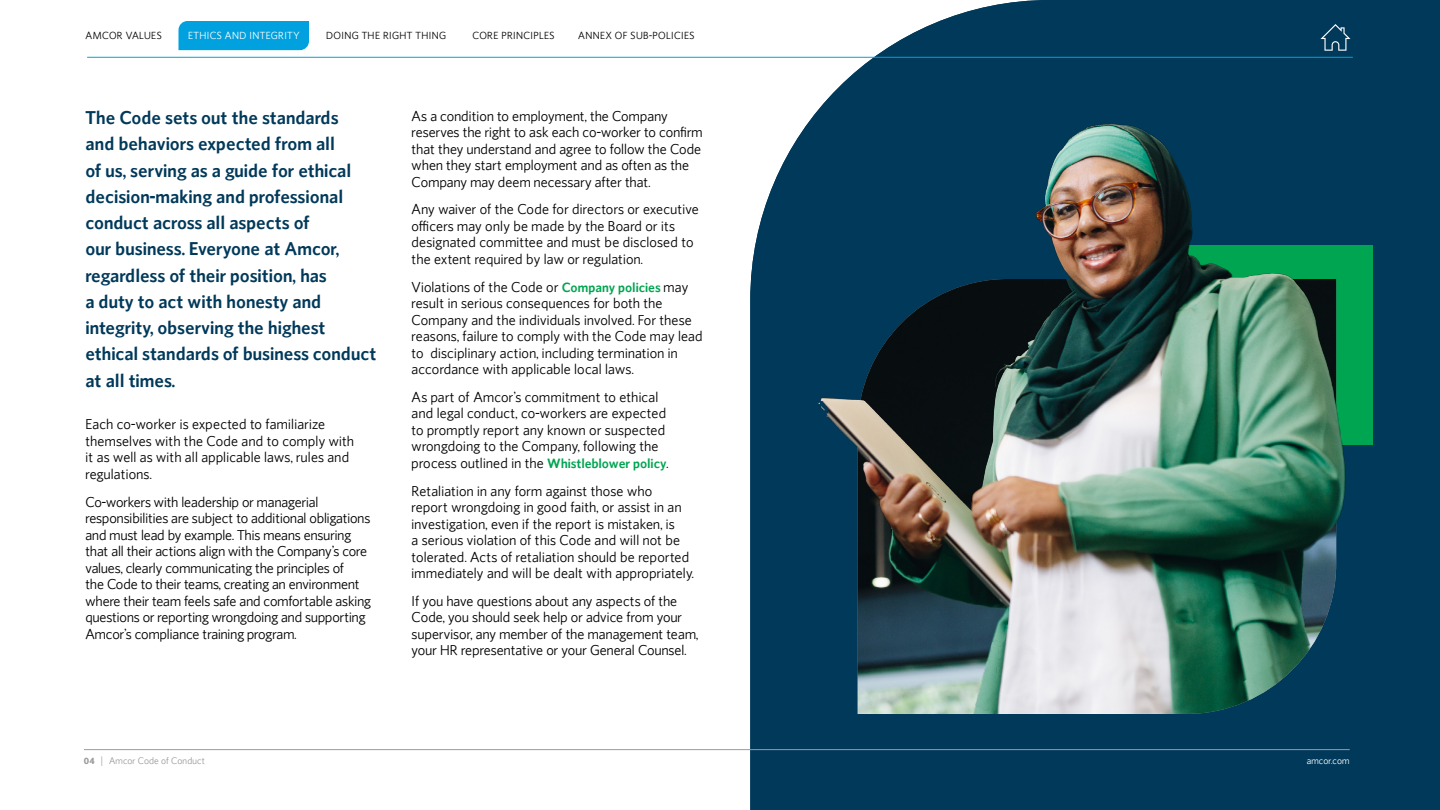
<style>
.page{position:relative;width:1440px;height:810px;background:#fff}
.page>*{position:absolute;margin:0;border:0;box-sizing:border-box;transform-origin:0 0}
.t1{font:600 18.75px/26.2px "Amcor Pro";color:#00395a}
.t2{font:13.5px/16.5px "Amcor Pro";letter-spacing:-.01em;color:#000}
.t3{font:9.75px "Amcor Pro";letter-spacing:.02em;color:#000}
.t4{font:9.75px "Amcor Pro";letter-spacing:.015em;color:#fff}
.t5{font:9px "Amcor Pro";color:#9a9b9c}
.t6{font:9px "Amcor Pro";color:#fff}
.s1{font-weight:600;color:#00a551}
.s2{font-weight:700}
</style>
<div class="page">
<div style="left:178px;top:21px;width:131px;height:29px;background:#00a1de"></div>
<svg style="left:750px;top:0;width:690px;height:810px;background:#164a68"></svg>
<div style="left:1173px;top:245px;width:199px;height:200px;background:#00a551"></div>
<img style="left:814px;top:58px;width:534px;height:656px">
<hr style="left:87px;top:57px;width:1266px;height:1px;background:#00a1de">
<hr style="left:84px;top:749px;width:1266px;height:1px;background:#9a9b9c">
<svg style="left:1320px;top:24px;width:31px;height:27px"></svg>
<p class="t3" style="left:86px;top:29px;width:78px">AMCOR VALUES</p>
<p class="t4" style="left:188px;top:29px;width:113px">ETHICS AND INTEGRITY</p>
<p class="t3" style="left:326px;top:29px;width:122px">DOING THE RIGHT THING</p>
<p class="t3" style="left:472px;top:29px;width:84px">CORE PRINCIPLES</p>
<p class="t3" style="left:578px;top:29px;width:118px">ANNEX OF SUB-POLICIES</p>
<p class="t1" style="left:86px;top:104px;width:293px">The Code sets out the standards<br>and behaviors expected from all<br>of us, serving as a guide for ethical decision-making and professional conduct across all aspects of<br>our business. Everyone at Amcor, regardless of their position, has<br>a duty to act with honesty and integrity, observing the highest ethical standards of business conduct at all times.</p>
<p class="t2" style="left:86px;top:416px;width:270px">Each co-worker is expected to familiarize themselves with the Code and to comply with it as well as with all applicable laws, rules and regulations.</p>
<p class="t2" style="left:86px;top:493px;width:287px">Co-workers with leadership or managerial responsibilities are subject to additional obligations and must lead by example. This means ensuring that all their actions align with the Company’s core values, clearly communicating the principles of<br>the Code to their teams, creating an environment where their team feels safe and comfortable asking questions or reporting wrongdoing and supporting Amcor’s compliance training program.</p>
<p class="t2" style="left:412px;top:107px;width:293px">As a condition to employment, the Company reserves the right to ask each co-worker to confirm that they understand and agree to follow the Code when they start employment and as often as the Company may deem necessary after that.</p>
<p class="t2" style="left:412px;top:201px;width:289px">Any waiver of the Code for directors or executive officers may only be made by the Board or its designated committee and must be disclosed to the extent required by law or regulation.</p>
<p class="t2" style="left:412px;top:278px;width:293px">Violations of the Code or <span class="s1">Company policies</span> may result in serious consequences for both the Company and the individuals involved. For these reasons, failure to comply with the Code may lead to disciplinary action, including termination in accordance with applicable local laws.</p>
<p class="t2" style="left:412px;top:388px;width:259px">As part of Amcor’s commitment to ethical and legal conduct, co-workers are expected to promptly report any known or suspected wrongdoing to the Company, following the process outlined in the <span class="s1">Whistleblower policy</span>.</p>
<p class="t2" style="left:412px;top:482px;width:284px">Retaliation in any form against those who<br>report wrongdoing in good faith, or assist in an investigation, even if the report is mistaken, is<br>a serious violation of this Code and will not be tolerated. Acts of retaliation should be reported immediately and will be dealt with appropriately.</p>
<p class="t2" style="left:412px;top:592px;width:288px">If you have questions about any aspects of the Code, you should seek help or advice from your supervisor, any member of the management team, your HR representative or your General Counsel.</p>
<p class="t5" style="left:84px;top:755px;width:123px"><span class="s2">04</span> | Amcor Code of Conduct</p>
<p class="t6" style="left:1307px;top:755px;width:45px">amcor.com</p>
</div>
